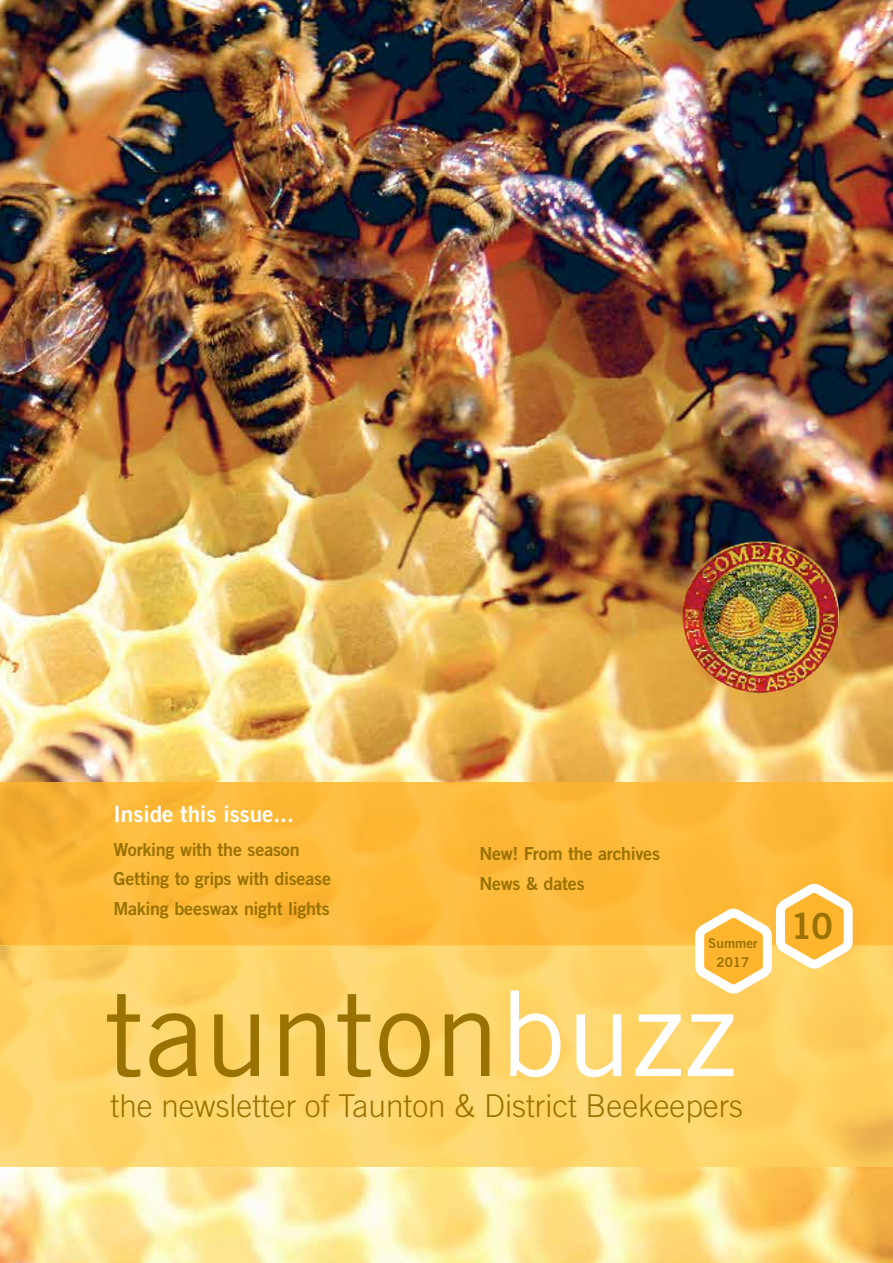
<style>
.page{position:relative;width:893px;height:1263px;background:#fff}
.page>*{position:absolute;margin:0;border:0;box-sizing:border-box;transform-origin:0 0}
.t1{font:118.5px "Trade Gothic LT";color:#9a7201}
.t2{font:36px "Trade Gothic Bold Two";color:#9a7201}
.t3{font:300 31.5px "Trade Gothic";color:#9a7201}
.t4{font:22.5px "Trade Gothic Bold Two";color:#fff}
.t5{font:18px/29.5px "Trade Gothic Bold Two";letter-spacing:-.015em;color:#9a7201}
.t6{font:13.5px "Trade Gothic Bold Two";color:#9a7201}
.s1{color:#fff}
</style>
<div class="page">
<img style="left:0;top:0;width:893px;height:1263px">
<img style="left:683px;top:541px;width:156px;height:152px">
<svg style="left:0;top:782px;width:893px;height:163px;background:#fdb93a"></svg>
<svg style="left:0;top:945px;width:893px;height:222px;background:#fdd368"></svg>
<svg style="left:691px;top:877px;width:166px;height:127px"></svg>
<p class="t4" style="left:113px;top:800px;width:182px">Inside this issue...</p>
<p class="t5" style="left:113px;top:834px;width:219px">Working with the season<br>Getting to grips with disease<br>Making beeswax night lights</p>
<p class="t5" style="left:479px;top:839px;width:182px">New! From the archives<br>News &amp; dates</p>
<p class="t6" style="left:708px;top:935px;width:51px">Summer</p>
<p class="t6" style="left:716px;top:954px;width:34px">2017</p>
<h1 class="t1" style="left:105px;top:962px;width:634px">taunton<span class="s1">buzz</span></h1>
<h3 class="t3" style="left:111px;top:1087px;width:634px">the newsletter of Taunton &amp; District Beekeepers</h3>
<h2 class="t2" style="left:791px;top:904px;width:44px">10</h2>
</div>
